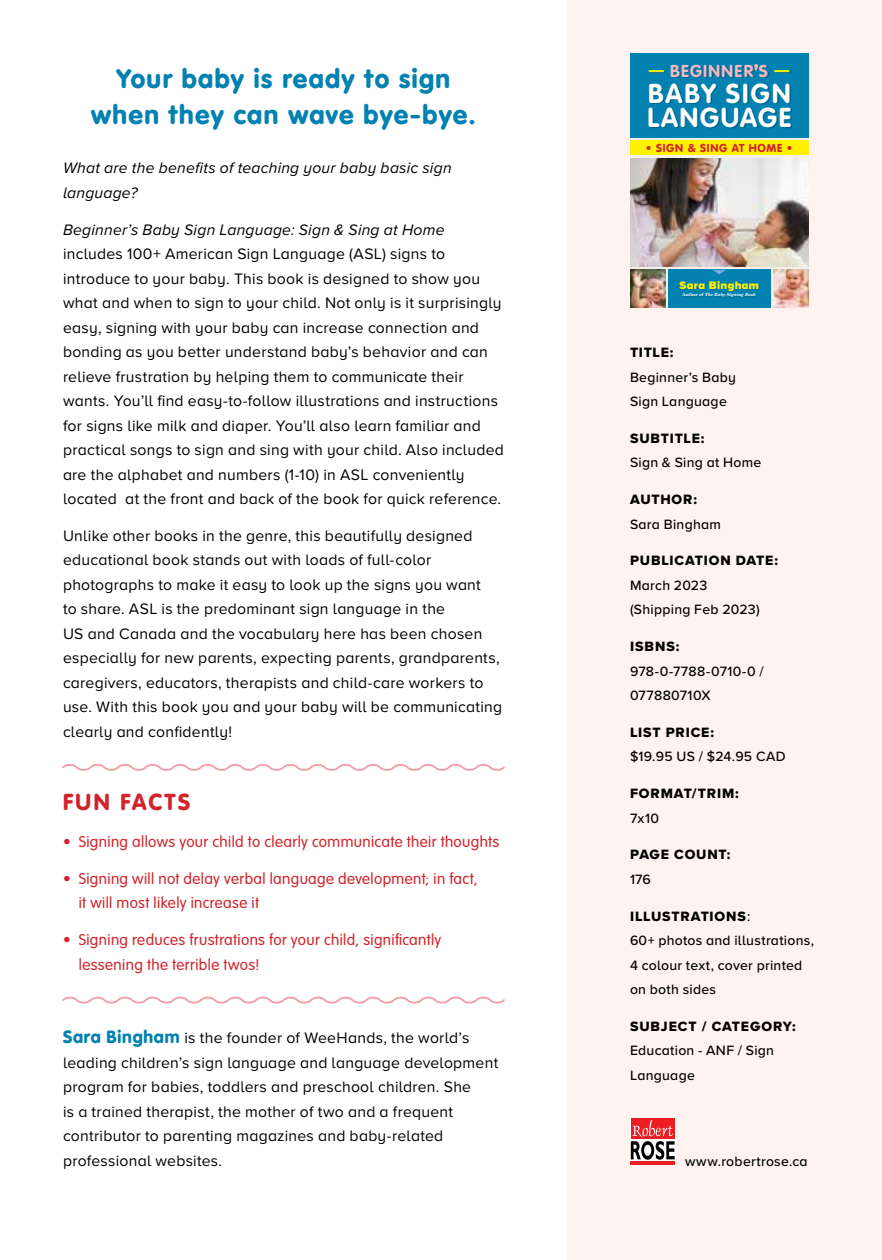
<style>
.page{position:relative;width:882px;height:1260px;background:#fff}
.page>*{position:absolute;margin:0;border:0;box-sizing:border-box;transform-origin:0 0}
.t1{font:700 26.95px/24.2px "VAG Rounded Std";letter-spacing:.07em;color:#fff}
.t2{font:900 26.25px/36.8px "VAG Rounded Std";letter-spacing:.05em;color:#0381b0;text-align:center}
.t3{font:900 22.75px "VAG Rounded Std";letter-spacing:.11em;color:#d2232a}
.t4{font:700 16.97px "VAG Rounded Std";letter-spacing:.07em;color:#f5b9c0}
.t5{font:15.75px/24.5px "Proxima Nova A";letter-spacing:.015em;color:#000}
.t6{font:italic 15.75px/24.5px "Proxima Nova A";letter-spacing:.015em;color:#000}
.t7{font:300 15.4px/24.5px "VAG Rounded Std";letter-spacing:.025em;color:#d2232a}
.t8{font:500 14px/24.5px "Proxima Nova A";letter-spacing:.02em;color:#000}
.t9{font:14px "Proxima Nova A Extrabld";letter-spacing:.06em;color:#000}
.t10{font:900 11.38px "VAG Rounded Std";letter-spacing:.06em;color:#d2232a}
.t11{font:900 11.38px "Proxima Nova A";letter-spacing:.025em;color:#fff200}
.t12{font:italic 700 4.2px "New Century Schlbk LT Std";color:#fff}
.t13{font:3.32px/4.7px "Proxima Nova A";letter-spacing:.01em;color:#000}
.s1{font-family:"VAG Rounded Std";font-weight:900;font-size:17.5px;color:#0381b0}
.s2{color:#fff200}
.s3{font-family:"Trade Gothic LT Std"}
.s4{font-style:normal}
.s5{font-family:"Proxima Nova A";font-weight:500}
</style>
<div class="page">
<div style="left:567px;top:0;width:315px;height:1260px;background:#fef3f1"></div>
<svg style="left:62px;top:764px;width:443px;height:7px"></svg>
<svg style="left:62px;top:996px;width:443px;height:8px"></svg>
<div style="left:630px;top:1118px;width:45px;height:48px;background:#fff"></div>
<div style="left:631px;top:1119px;width:44px;height:20px;background:#ed1d24"></div>
<svg style="left:631px;top:1120px;width:44px;height:40px"></svg>
<hr style="left:631px;top:1161px;width:44px;height:4px;background:#ed1d24">
<svg style="left:630px;top:137px;width:179px;height:171px;fill:#f3f0e8"></svg>
<div style="left:630px;top:53px;width:179px;height:84px;background:#0381b0"></div>
<div style="left:630px;top:141px;width:179px;height:14px;background:#fff200"></div>
<div style="left:650px;top:66px;width:142px;height:62px;background:#000;opacity:.2"></div>
<img style="left:630px;top:158px;width:179px;height:109px">
<img style="left:630px;top:270px;width:35px;height:38px">
<img style="left:774px;top:270px;width:35px;height:38px">
<div style="left:668px;top:270px;width:102px;height:38px;background:#0381b0"></div>
<svg style="left:713px;top:270px;width:13px;height:5px"></svg>
<div style="left:680px;top:281px;width:79px;height:17px;background:#000;opacity:.18"></div>
<h2 class="t2" style="left:91px;top:61px;width:386px">Your baby is ready to sign when they can wave bye-bye.</h2>
<p class="t6" style="left:63px;top:155px;width:390px">What are the benefits of teaching your baby basic sign language?</p>
<p class="t6" style="left:63px;top:216px;width:383px">Beginner’s Baby Sign Language: Sign &amp; Sing at Home</p>
<p class="t5" style="left:63px;top:241px;width:442px">includes 100+ American Sign Language (ASL) signs to introduce to your baby. This book is designed to show you what and when to sign to your child. Not only is it surprisingly easy, signing with your baby can increase connection and bonding as you better understand baby’s behavior and can relieve frustration by helping them to communicate their wants. You’ll find easy-to-follow illustrations and instructions for signs like milk and diaper. You’ll also learn familiar and practical songs to sign and sing with your child. Also included are the alphabet and numbers (1-10) in ASL conveniently located at the front and back of the book for quick reference.</p>
<p class="t5" style="left:63px;top:523px;width:441px">Unlike other books in the genre, this beautifully designed educational book stands out with loads of full-color photographs to make it easy to look up the signs you want<br>to share. ASL is the predominant sign language in the<br>US and Canada and the vocabulary here has been chosen especially for new parents, expecting parents, grandparents, caregivers, educators, therapists and child-care workers to use. With this book you and your baby will be communicating clearly and confidently!</p>
<p class="t13" style="left:451px;top:276px;width:44px">trained therapist, the mother of two and a frequent</p>
<h3 class="t3" style="left:63px;top:788px;width:129px">FUN FACTS</h3>
<p class="t7" style="left:63px;top:830px;width:438px">• Signing allows your child to clearly communicate their thoughts</p>
<p class="t7" style="left:79px;top:867px;width:400px;text-indent:-16px">• Signing will not delay verbal language development; in fact, it will most likely increase it</p>
<p class="t7" style="left:79px;top:928px;width:364px;text-indent:-16px">• Signing reduces frustrations for your child, significantly lessening the terrible twos!</p>
<p class="t5" style="left:63px;top:1025px;width:437px"><span class="s1">Sara Bingham</span> is the founder of WeeHands, the world’s leading children’s sign language and language development program for babies, toddlers and preschool children. She<br>is a trained therapist, the mother of two and a frequent contributor to parenting magazines and baby-related professional websites.</p>
<p class="t4" style="left:650px;top:61px;width:141px"><span class="s2">—</span> BEGINNER<span class="s3">’</span>S <span class="s2">—</span></p>
<h1 class="t1" style="left:647px;top:82px;width:145px">BABY SIGN<br>LANGUAGE</h1>
<p class="t10" style="left:646px;top:141px;width:148px">• SIGN &amp; SING AT HOME •</p>
<p class="t11" style="left:680px;top:277px;width:81px">Sara Bingham</p>
<p class="t12" style="left:683px;top:292px;width:75px"><span class="s4">Author of</span> The Baby Signing Book</p>
<p class="t9" style="left:630px;top:342px;width:45px">TITLE:</p>
<p class="t8" style="left:630px;top:364px;width:108px">Beginner’s Baby<br>Sign Language</p>
<p class="t9" style="left:630px;top:428px;width:76px">SUBTITLE:</p>
<p class="t8" style="left:630px;top:450px;width:133px">Sign &amp; Sing at Home</p>
<p class="t9" style="left:630px;top:489px;width:69px">AUTHOR:</p>
<p class="t8" style="left:630px;top:511px;width:92px">Sara Bingham</p>
<p class="t9" style="left:630px;top:550px;width:150px">PUBLICATION DATE:</p>
<p class="t8" style="left:630px;top:572px;width:131px">March 2023 (Shipping Feb 2023)</p>
<p class="t9" style="left:630px;top:636px;width:51px">ISBNS:</p>
<p class="t8" style="left:630px;top:658px;width:135px">978-0-7788-0710-0 /<br>077880710X</p>
<p class="t9" style="left:630px;top:722px;width:86px">LIST PRICE:</p>
<p class="t8" style="left:630px;top:744px;width:157px">$19.95 US / $24.95 CAD</p>
<p class="t9" style="left:630px;top:783px;width:110px">FORMAT/TRIM:</p>
<p class="t8" style="left:630px;top:805px;width:31px">7x10</p>
<p class="t9" style="left:630px;top:844px;width:102px">PAGE COUNT:</p>
<p class="t8" style="left:630px;top:866px;width:22px">176</p>
<p class="t9" style="left:630px;top:905px;width:122px">ILLUSTRATIONS<span class="s5">:</span></p>
<p class="t8" style="left:630px;top:928px;width:186px">60+ photos and illustrations,<br>4 colour text, cover printed on both sides</p>
<p class="t9" style="left:630px;top:1016px;width:167px">SUBJECT / CATEGORY:</p>
<p class="t8" style="left:630px;top:1038px;width:146px">Education - ANF / Sign<br>Language</p>
<p class="t8" style="left:685px;top:1148px;width:124px">www.robertrose.ca</p>
</div>
